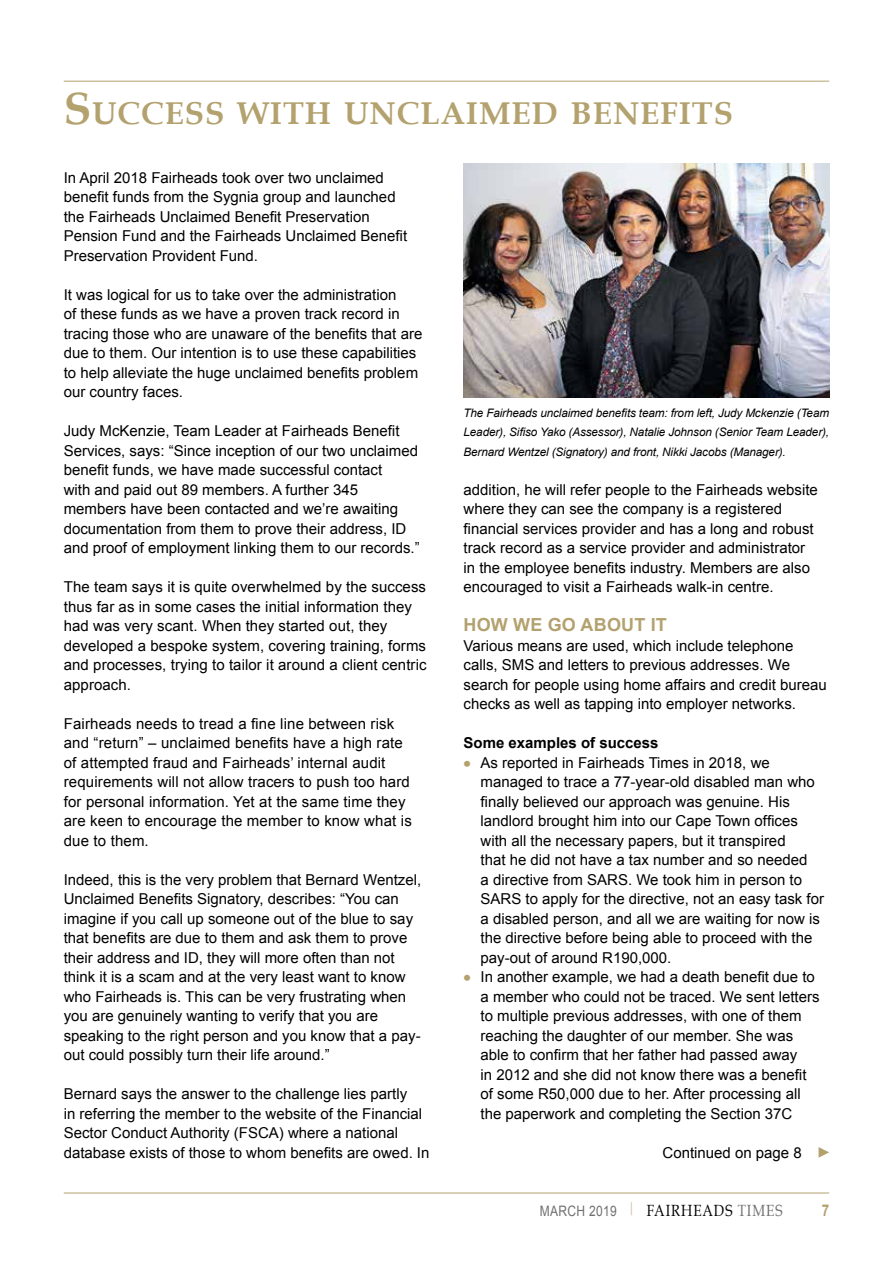
<style>
.page{position:relative;width:893px;height:1263px;background:#fff}
.page>*{position:absolute;margin:0;border:0;box-sizing:border-box;transform-origin:0 0}
.t1{font:700 31.5px "Book Antiqua";letter-spacing:.03em;color:#b3a16e}
.t2{font:700 18px "Arial";letter-spacing:.01em;color:#b3a16e}
.t3{font:700 16.2px "Arial";color:#b3a16e;scale:.83 1}
.t4{font:15px/19.5px "Arial";color:#000}
.t5{font:700 15px "Arial";color:#000}
.t6{font:14.4px "Arial";letter-spacing:.03em;color:#706f6f;scale:.83 1}
.t7{font:italic 11.7px/19.5px "Arial";letter-spacing:-.01em;color:#000;text-align:justify}
.s1{font-size:45px}
.s2{font-weight:700;font-size:21px;color:#b3a16e}
.s3{font-family:"Book Antiqua";font-size:16.2px;color:#000}
.s4{font-family:"Book Antiqua";font-size:16.2px}
</style>
<div class="page">
<hr style="left:64px;top:81px;width:765px;height:1px;background:#b3a16e">
<img style="left:463px;top:163px;width:366px;height:234px">
<svg style="left:819px;top:1147px;width:10px;height:11px"></svg>
<hr style="left:64px;top:1193px;width:765px;height:1px;background:#b3a16e">
<h1 class="t1" style="left:64px;top:95px;width:671px"><span class="s1">S</span>UCCESS WITH UNCLAIMED BENEFITS</h1>
<p class="t4" style="left:64px;top:168px;width:345px">In April 2018 Fairheads took over two unclaimed benefit funds from the Sygnia group and launched the Fairheads Unclaimed Benefit Preservation Pension Fund and the Fairheads Unclaimed Benefit Preservation Provident Fund.</p>
<p class="t4" style="left:64px;top:285px;width:360px">It was logical for us to take over the administration<br>of these funds as we have a proven track record in tracing those who are unaware of the benefits that are due to them. Our intention is to use these capabilities to help alleviate the huge unclaimed benefits problem our country faces.</p>
<p class="t4" style="left:64px;top:421px;width:357px">Judy McKenzie, Team Leader at Fairheads Benefit Services, says: “Since inception of our two unclaimed benefit funds, we have made successful contact<br>with and paid out 89 members. A further 345 members have been contacted and we’re awaiting documentation from them to prove their address, ID and proof of employment linking them to our records.”</p>
<p class="t4" style="left:64px;top:577px;width:364px">The team says it is quite overwhelmed by the success thus far as in some cases the initial information they had was very scant. When they started out, they developed a bespoke system, covering training, forms and processes, trying to tailor it around a client centric approach.</p>
<p class="t4" style="left:64px;top:714px;width:350px">Fairheads needs to tread a fine line between risk and “return” – unclaimed benefits have a high rate of attempted fraud and Fairheads’ internal audit requirements will not allow tracers to push too hard for personal information. Yet at the same time they are keen to encourage the member to know what is due to them.</p>
<p class="t4" style="left:64px;top:870px;width:359px">Indeed, this is the very problem that Bernard Wentzel, Unclaimed Benefits Signatory, describes: “You can imagine if you call up someone out of the blue to say that benefits are due to them and ask them to prove their address and ID, they will more often than not think it is a scam and at the very least want to know who Fairheads is. This can be very frustrating when you are genuinely wanting to verify that you are speaking to the right person and you know that a pay&shy;out could possibly turn their life around.”</p>
<p class="t4" style="left:64px;top:1084px;width:367px">Bernard says the answer to the challenge lies partly<br>in referring the member to the website of the Financial Sector Conduct Authority (FSCA) where a national database exists of those to whom benefits are owed. In</p>
<p class="t7" style="left:463px;top:403px;width:367px">The Fairheads unclaimed benefits team: from left, Judy Mckenzie (Team Leader), Sifiso Yako (Assessor), Natalie Johnson (Senior Team Leader), Bernard Wentzel (Signatory) and front, Nikki Jacobs (Manager).</p>
<p class="t4" style="left:463px;top:480px;width:356px">addition, he will refer people to the Fairheads website where they can see the company is a registered financial services provider and has a long and robust track record as a service provider and administrator in the employee benefits industry. Members are also encouraged to visit a Fairheads walk-in centre.</p>
<p class="t2" style="left:463px;top:613px;width:205px">HOW WE GO ABOUT IT</p>
<p class="t4" style="left:463px;top:636px;width:365px">Various means are used, which include telephone calls, SMS and letters to previous addresses. We search for people using home affairs and credit bureau checks as well as tapping into employer networks.</p>
<p class="t5" style="left:463px;top:733px;width:197px">Some examples of success</p>
<p class="t4" style="left:480px;top:753px;width:345px;text-indent:-17px"><span class="s2">•</span> As reported in Fairheads Times in 2018, we managed to trace a 77-year-old disabled man who finally believed our approach was genuine. His landlord brought him into our Cape Town offices with all the necessary papers, but it transpired<br>that he did not have a tax number and so needed<br>a directive from SARS. We took him in person to SARS to apply for the directive, not an easy task for a disabled person, and all we are waiting for now is the directive before being able to proceed with the pay-out of around R190,000.</p>
<p class="t4" style="left:480px;top:967px;width:341px;text-indent:-17px"><span class="s2">•</span> In another example, we had a death benefit due to a member who could not be traced. We sent letters to multiple previous addresses, with one of them reaching the daughter of our member. She was able to confirm that her father had passed away<br>in 2012 and she did not know there was a benefit of some R50,000 due to her. After processing all the paperwork and completing the Section 37C</p>
<p class="t4" style="left:662px;top:1143px;width:141px">Continued on page 8</p>
<p class="t6" style="left:540px;top:1202px;width:294px">MARCH 2019 <sup>│</sup> <span class="s3">FAIRHEADS</span> <span class="s4">TIMES</span></p>
<p class="t3" style="left:822px;top:1200px;width:11px">7</p>
</div>
